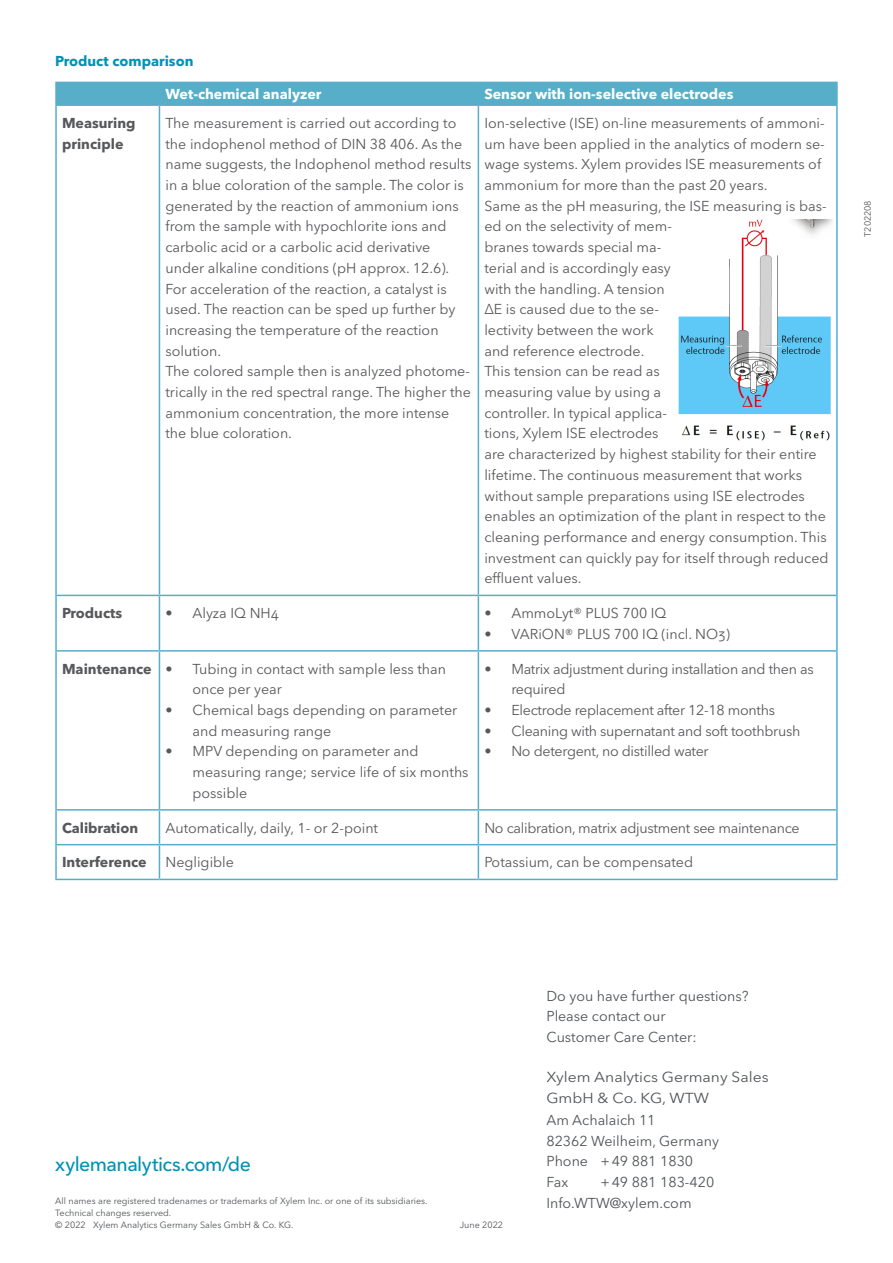
<style>
.page{position:relative;width:893px;height:1263px;background:#fff}
.page>*{position:absolute;margin:0;border:0;box-sizing:border-box;transform-origin:0 0}
.Basic_Formatting{font:500 19.5px "Avenir Next LT Pro";letter-spacing:-.03em;color:#0092b4}
.t1{font:14.4px/20.7px "Avenir Next LT Pro";color:#505457;scale:1.09 1}
.t2{font:14.25px/20.7px "Avenir Next LT Pro";color:#57585a}
.t3{font:14.25px/20.7px "Avenir Next LT Pro";letter-spacing:-.02em;color:#57585a}
.t4{font:14.25px/20.7px "Avenir Next LT Pro";color:#505457}
.t5{font:700 14.25px/20.7px "Avenir Next LT Pro";color:#57585a}
.t6{font:700 14.25px "Avenir Next LT Pro";color:#fff}
.Body_text{font:700 14.25px "Avenir Next LT Pro";color:#0092b4}
.t7{font:9px/12px "Avenir Next LT Pro";color:#505457}
</style>
<div class="page">
<img style="left:678px;top:220px;width:155px;height:221px">
<div style="left:56px;top:82px;width:103px;height:23px;background:#57aec8"></div>
<hr style="left:55px;top:106px;width:2px;height:489px;background:#57aec8">
<hr style="left:836px;top:106px;width:2px;height:489px;background:#57aec8">
<hr style="left:55px;top:596px;width:2px;height:54px;background:#57aec8">
<hr style="left:836px;top:596px;width:2px;height:54px;background:#57aec8">
<hr style="left:55px;top:652px;width:2px;height:157px;background:#57aec8">
<hr style="left:836px;top:652px;width:2px;height:157px;background:#57aec8">
<hr style="left:55px;top:811px;width:2px;height:33px;background:#57aec8">
<hr style="left:836px;top:811px;width:2px;height:33px;background:#57aec8">
<hr style="left:55px;top:845px;width:2px;height:34px;background:#57aec8">
<hr style="left:836px;top:845px;width:2px;height:34px;background:#57aec8">
<hr style="left:55px;top:595px;width:104px;height:1px;background:#57aec8">
<hr style="left:55px;top:650px;width:104px;height:2px;background:#57aec8">
<hr style="left:55px;top:809px;width:104px;height:2px;background:#57aec8">
<hr style="left:55px;top:844px;width:104px;height:1px;background:#57aec8">
<hr style="left:55px;top:879px;width:104px;height:1px;background:#57aec8">
<hr style="left:159px;top:106px;width:1px;height:489px;background:#57aec8">
<hr style="left:159px;top:596px;width:1px;height:54px;background:#57aec8">
<hr style="left:159px;top:652px;width:1px;height:157px;background:#57aec8">
<hr style="left:159px;top:811px;width:1px;height:33px;background:#57aec8">
<hr style="left:159px;top:845px;width:1px;height:34px;background:#57aec8">
<hr style="left:159px;top:595px;width:319px;height:1px;background:#57aec8">
<hr style="left:159px;top:650px;width:319px;height:2px;background:#57aec8">
<hr style="left:159px;top:809px;width:319px;height:2px;background:#57aec8">
<hr style="left:159px;top:844px;width:319px;height:1px;background:#57aec8">
<hr style="left:159px;top:879px;width:319px;height:1px;background:#57aec8">
<hr style="left:478px;top:106px;width:1px;height:489px;background:#57aec8">
<hr style="left:478px;top:596px;width:1px;height:54px;background:#57aec8">
<hr style="left:478px;top:652px;width:1px;height:157px;background:#57aec8">
<hr style="left:478px;top:811px;width:1px;height:33px;background:#57aec8">
<hr style="left:478px;top:845px;width:1px;height:34px;background:#57aec8">
<hr style="left:478px;top:595px;width:360px;height:1px;background:#57aec8">
<hr style="left:478px;top:650px;width:360px;height:2px;background:#57aec8">
<hr style="left:478px;top:809px;width:360px;height:2px;background:#57aec8">
<hr style="left:478px;top:844px;width:360px;height:1px;background:#57aec8">
<hr style="left:478px;top:879px;width:360px;height:1px;background:#57aec8">
<hr style="left:55px;top:82px;width:104px;height:1px;background:#57aec8">
<hr style="left:55px;top:83px;width:2px;height:21px;background:#57aec8">
<hr style="left:478px;top:82px;width:360px;height:1px;background:#57aec8">
<div style="left:159px;top:82px;width:677px;height:22px;background:#57aec8"></div>
<hr style="left:836px;top:83px;width:2px;height:21px;background:#57aec8">
<hr style="left:55px;top:104px;width:104px;height:2px;background:#57aec8">
<hr style="left:159px;top:104px;width:319px;height:2px;background:#57aec8">
<hr style="left:478px;top:104px;width:360px;height:2px;background:#57aec8">
<p class="Body_text" style="left:55px;top:52px;width:140px">Product comparison</p>
<p class="t6" style="left:165px;top:85px;width:158px">Wet-chemical analyzer</p>
<p class="t6" style="left:484px;top:85px;width:251px">Sensor with ion-selective electrodes</p>
<p class="t5" style="left:62px;top:113px;width:75px">Measuring principle</p>
<p class="t2" style="left:165px;top:113px;width:307px">The measurement is carried out according to the indophenol method of DIN 38 406. As the name suggests, the Indophenol method results in a blue coloration of the sample. The color is</p>
<p class="t2" style="left:165px;top:195px;width:295px">generated by the reaction of ammonium ions from the sample with hypochlorite ions and carbolic acid or a carbolic acid derivative under alkaline conditions (pH approx. 12.6).<br>For acceleration of the reaction, a catalyst is used. The reaction can be sped up further by increasing the temperature of the reaction solution.</p>
<p class="t2" style="left:165px;top:361px;width:307px">The colored sample then is analyzed photome&shy;trically in the red spectral range. The higher the ammonium concentration, the more intense the blue coloration.</p>
<p class="t2" style="left:484px;top:113px;width:342px">Ion-selective (ISE) on-line measurements of ammoni&shy;um have been applied in the analytics of modern se-</p>
<p class="t2" style="left:484px;top:154px;width:338px">wage systems. Xylem provides ISE measurements of ammonium for more than the past 20 years.</p>
<p class="t2" style="left:484px;top:195px;width:344px">Same as the pH measuring, the ISE measuring is bas&shy;ed on the selectivity of mem-</p>
<p class="t2" style="left:484px;top:237px;width:178px">branes towards special ma-</p>
<p class="t2" style="left:484px;top:258px;width:188px">terial and is accordingly easy</p>
<p class="t2" style="left:484px;top:278px;width:182px">with the handling. A tension</p>
<p class="t2" style="left:484px;top:299px;width:176px">ΔE is caused due to the se-</p>
<p class="t2" style="left:484px;top:320px;width:171px">lectivity between the work</p>
<p class="t2" style="left:484px;top:340px;width:162px">and reference electrode.</p>
<p class="t2" style="left:484px;top:361px;width:177px">This tension can be read as</p>
<p class="t2" style="left:484px;top:382px;width:178px">measuring value by using a</p>
<p class="t2" style="left:484px;top:402px;width:184px">controller. In typical applica-</p>
<p class="t2" style="left:484px;top:423px;width:176px">tions, Xylem ISE electrodes</p>
<p class="t2" style="left:484px;top:444px;width:346px">are characterized by highest stability for their entire lifetime. The continuous measurement that works without sample preparations using ISE electrodes enables an optimization of the plant in respect to the cleaning performance and energy consumption. This investment can quickly pay for itself through reduced effluent values.</p>
<p class="t5" style="left:62px;top:603px;width:62px">Products</p>
<p class="t2" style="left:165px;top:603px;width:115px">• Alyza IQ NH4</p>
<p class="t2" style="left:484px;top:603px;width:184px">• AmmoLyt® PLUS 700 IQ</p>
<p class="t2" style="left:484px;top:624px;width:247px">• VARiON® PLUS 700 IQ (incl. NO3)</p>
<p class="t5" style="left:62px;top:658px;width:91px">Maintenance</p>
<p class="t2" style="left:192px;top:658px;width:255px;text-indent:-27px">• Tubing in contact with sample less than once per year</p>
<p class="t2" style="left:192px;top:700px;width:266px;text-indent:-27px">• Chemical bags depending on parameter and measuring range</p>
<p class="t2" style="left:192px;top:741px;width:278px;text-indent:-27px">• MPV depending on parameter and measuring range; service life of six months possible</p>
<p class="t3" style="left:511px;top:658px;width:304px;text-indent:-27px">• Matrix adjustment during installation and then as required</p>
<p class="t3" style="left:484px;top:700px;width:292px">• Electrode replacement after 12-18 months</p>
<p class="t3" style="left:484px;top:720px;width:317px">• Cleaning with supernatant and soft toothbrush</p>
<p class="t3" style="left:484px;top:741px;width:226px">• No detergent, no distilled water</p>
<p class="t5" style="left:62px;top:817px;width:78px">Calibration</p>
<p class="t2" style="left:165px;top:817px;width:214px">Automatically, daily, 1- or 2-point</p>
<p class="t3" style="left:484px;top:817px;width:317px">No calibration, matrix adjustment see maintenance</p>
<p class="t5" style="left:62px;top:852px;width:86px">Interference</p>
<p class="t2" style="left:165px;top:852px;width:70px">Negligible</p>
<p class="t2" style="left:484px;top:852px;width:210px">Potassium, can be compensated</p>
<p class="t7" style="left:862px;top:237px;width:38px;rotate:-90deg">T202208</p>
<p class="Basic_Formatting" style="left:55px;top:1152px;width:197px">xylemanalytics.com/de</p>
<p class="t7" style="left:55px;top:1195px;width:374px">All names are registered tradenames or trademarks of Xylem Inc. or one of its subsidiaries.<br>Technical changes reserved.<br>© 2022 Xylem Analytics Germany Sales GmbH &amp; Co. KG.</p>
<p class="t7" style="left:460px;top:1219px;width:45px">June 2022</p>
<p class="t4" style="left:546px;top:985px;width:204px">Do you have further questions?</p>
<p class="t4" style="left:546px;top:1006px;width:121px">Please contact our</p>
<p class="t4" style="left:546px;top:1027px;width:152px">Customer Care Center:</p>
<p class="t1" style="left:546px;top:1067px;width:205px">Xylem Analytics Germany Sales<br>GmbH &amp; Co. KG, WTW</p>
<p class="t4" style="left:546px;top:1109px;width:174px">Am Achalaich 11<br>82362 Weilheim, Germany</p>
<p class="t4" style="left:546px;top:1151px;width:148px">Phone +49 881 1830</p>
<p class="t4" style="left:546px;top:1172px;width:23px">Fax</p>
<p class="t4" style="left:600px;top:1172px;width:115px">+49 881 183-420</p>
<p class="t4" style="left:546px;top:1192px;width:147px">Info.WTW@xylem.com</p>
</div>
